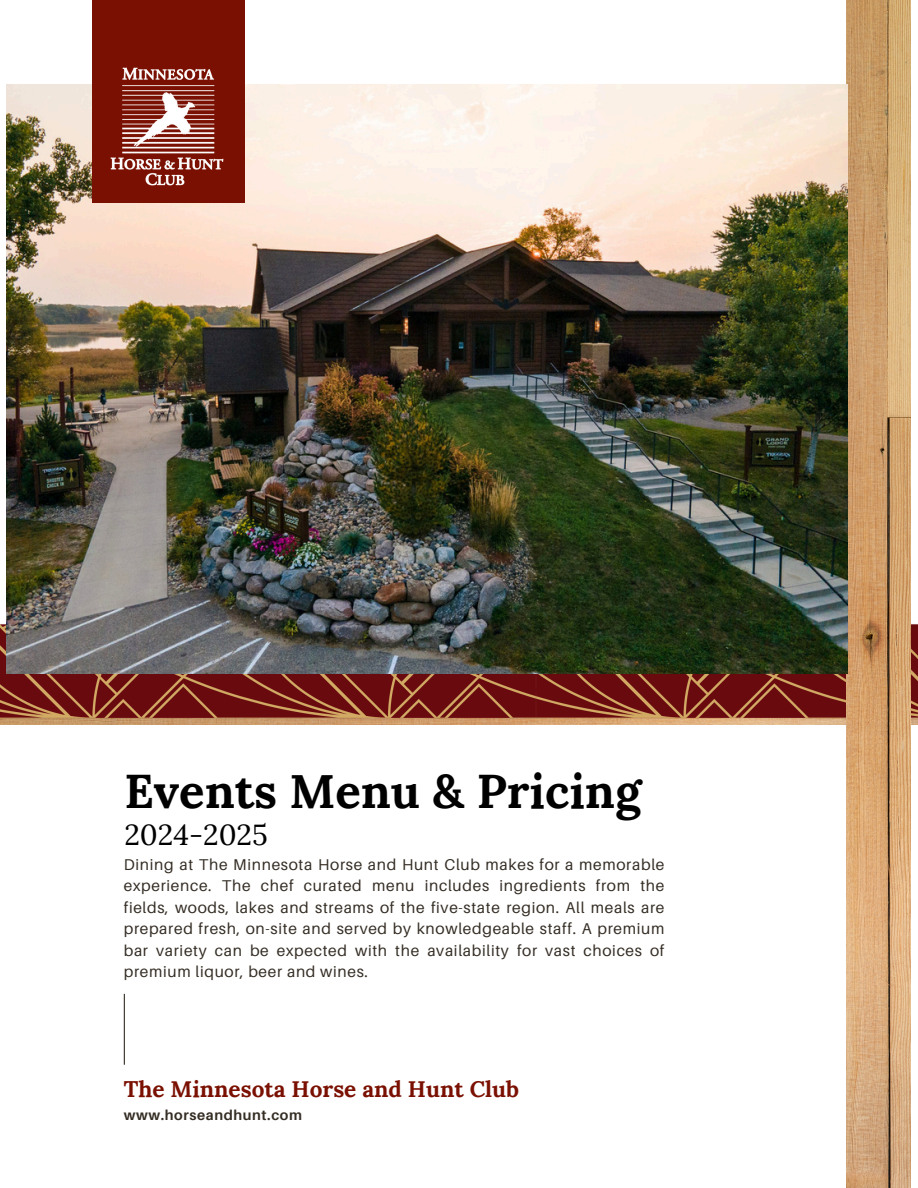
<style>
.page{position:relative;width:918px;height:1188px;background:#fff}
.page>*{position:absolute;margin:0;border:0;box-sizing:border-box;transform-origin:0 0}
.t1{font:700 47.25px "Lora";color:#000}
.t2{font:28.95px "Lora";color:#000}
.t3{font:700 22.5px "Lora";color:#7a1001}
.t4{font:15.6px/21.3px "Aileron";letter-spacing:.045em;color:#342d24;text-align:justify}
.t5{font:700 14.1px "Aileron";letter-spacing:.045em;color:#342d24}
</style>
<div class="page">
<img style="left:0;top:0;width:918px;height:725px">
<img style="left:846px;top:0;width:64px;height:1188px">
<img style="left:7px;top:84px;width:840px;height:590px">
<div style="left:92px;top:0;width:152px;height:203px;background:#7a1001"></div>
<hr style="left:124px;top:994px;width:1px;height:71px;background:#342d24">
<img style="left:110px;top:67px;width:114px;height:119px">
<h3 class="t1" style="left:124px;top:760px;width:518px">Events Menu &amp; Pricing</h3>
<h4 class="t2" style="left:124px;top:816px;width:145px">2024-2025</h4>
<h1 class="t4" style="left:124px;top:854px;width:542px">Dining at The Minnesota Horse and Hunt Club makes for a memorable experience. The chef curated menu includes ingredients from the fields, woods, lakes and streams of the five-state region. All meals are prepared fresh, on-site and served by knowledgeable staff. A premium bar variety can be expected with the availability for vast choices of premium liquor, beer and wines.</h1>
<h2 class="t3" style="left:124px;top:1074px;width:397px">The Minnesota Horse and Hunt Club</h2>
<p class="t5" style="left:124px;top:1107px;width:180px">www.horseandhunt.com</p>
</div>
